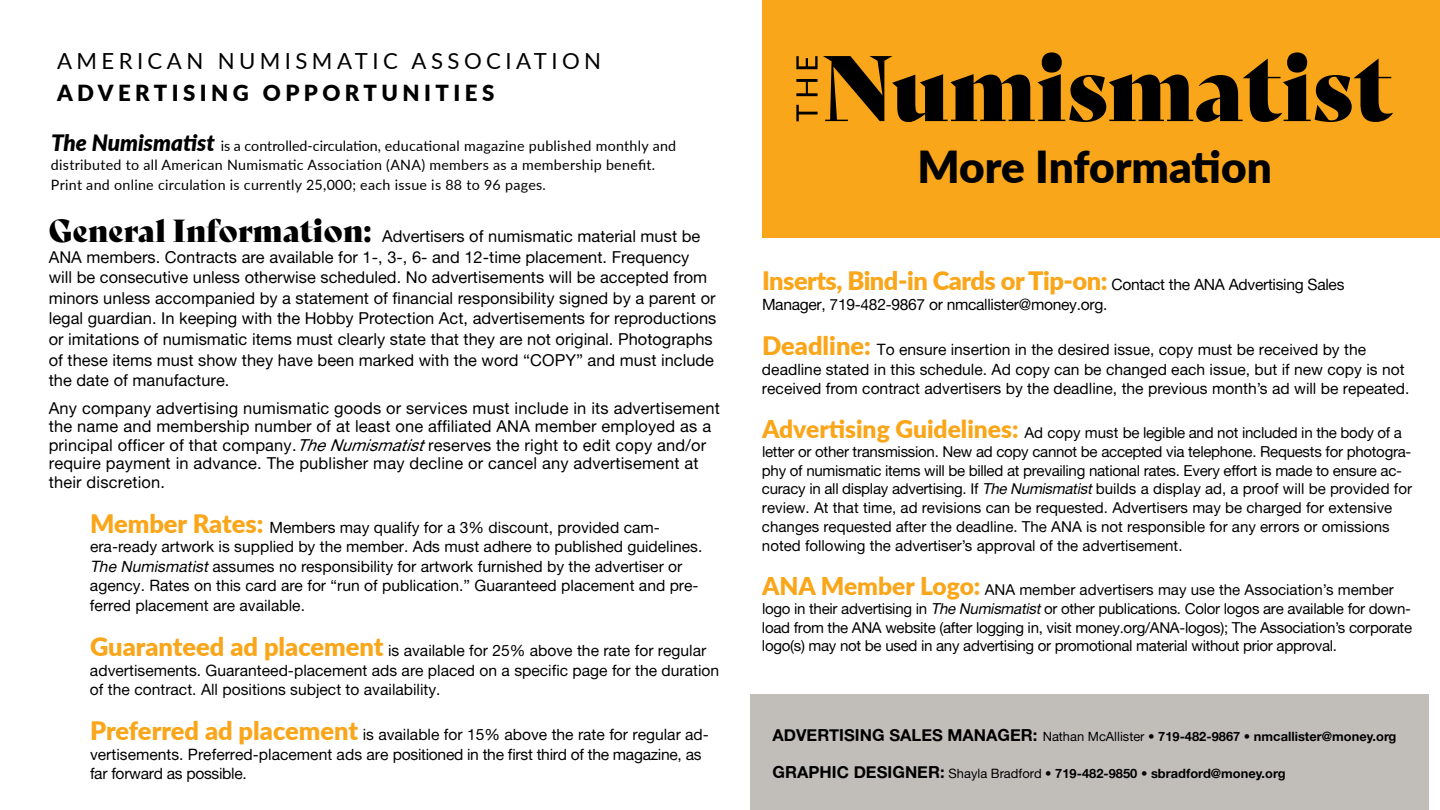
<style>
.page{position:relative;width:1440px;height:810px;background:#fff}
.page>*{position:absolute;margin:0;border:0;box-sizing:border-box;transform-origin:0 0}
.t1{font:900 44.1px "Lato";letter-spacing:-.005em;color:#000}
.t2{font:900 25.42px "Lato";letter-spacing:-.02em;color:#faa61a}
.t3{font:22.2px "Lato";letter-spacing:.2em;color:#000}
.t4{font:900 22.2px "Lato";letter-spacing:.2em;color:#000}
.t5{font:16.42px/20.5px "Alte Haas Grotesk";color:#000}
.t6{font:15.67px/19.6px "Alte Haas Grotesk";color:#000}
.t7{font:15.67px "Alte Haas Grotesk";letter-spacing:-.02em;color:#000}
.t8{font:15.15px/18.9px "Alte Haas Grotesk";color:#000}
.t9{font:15.15px/18.9px "Alte Haas Grotesk";letter-spacing:-.02em;color:#000}
.t10{font:14.25px/19.5px "Lato";letter-spacing:.02em;color:#000}
.t11{font:12.9px "Alte Haas Grotesk Bold";color:#000}
.s1{font-weight:900;font-style:italic;font-size:22.5px}
.s2{font-family:"Bely Display";font-size:31.12px}
.s3{font-style:italic}
.s4{font-family:"Lato";font-weight:900;font-size:25.42px;color:#faa61a}
.s5{font-family:"Alte Haas Grotesk";font-weight:400;font-size:15.67px;color:#000}
.s6{font-family:"Lato";font-weight:900;font-size:24.6px;color:#faa61a}
.s7{font-size:16.58px}
.s8{font-family:"Alte Haas Grotesk"}
</style>
<div class="page">
<div style="left:762px;top:0;width:678px;height:238px;background:#faa61a"></div>
<svg style="left:796px;top:52px;width:597px;height:70px"></svg>
<div style="left:750px;top:694px;width:679px;height:116px;background:#c1beba"></div>
<h3 class="t3" style="left:57px;top:45px;width:546px">AMERICAN NUMISMATIC ASSOCIATION</h3>
<h3 class="t4" style="left:57px;top:76px;width:439px">ADVERTISING OPPORTUNITIES</h3>
<p class="t10" style="left:51px;top:135px;width:627px"><span class="s1">The Numismatist</span> is a controlled-circulation, educational magazine published monthly and distributed to all American Numismatic Association (ANA) members as a membership benefit.<br>Print and online circulation is currently 25,000; each issue is 88 to 96 pages.</p>
<p class="t5" style="left:49px;top:226px;width:669px"><span class="s2">General Information:</span> Advertisers of numismatic material must be ANA members. Contracts are available for 1-, 3-, 6- and 12-time placement. Frequency will be consecutive unless otherwise scheduled. No advertisements will be accepted from minors unless accompanied by a statement of financial responsibility signed by a parent or legal guardian. In keeping with the Hobby Protection Act, advertisements for reproductions or imitations of numismatic items must clearly state that they are not original. Photographs of these items must show they have been marked with the word “COPY” and must include the date of manufacture.</p>
<p class="t5" style="left:49px;top:399px;width:673px;line-height:18.5px">Any company advertising numismatic goods or services must include in its advertisement the name and membership number of at least one affiliated ANA member employed as a principal officer of that company.<span class="s3">TheNumismatist</span>reserves the right to edit copy and/or require payment in advance. The publisher may decline or cancel any advertisement at their discretion.</p>
<p class="t6" style="left:90px;top:517px;width:614px"><span class="s4">Member Rates:</span> Members may qualify for a 3% discount, provided cam&shy;era-ready artwork is supplied by the member. Ads must adhere to published guidelines.<br><span class="s3">The Numismatist</span>assumes no responsibility for artwork furnished by the advertiser or agency. Rates on this card are for “run of publication.” Guaranteed placement and pre&shy;ferred placement are available.</p>
<p class="t6" style="left:90px;top:640px;width:631px"><span class="s4">Guaranteed ad placement</span> is available for 25% above the rate for regular advertisements. Guaranteed-placement ads are placed on a specific page for the duration of the contract. All positions subject to availability.</p>
<p class="t6" style="left:90px;top:725px;width:621px"><span class="s4">Preferred ad placement</span> is available for 15% above the rate for regular ad&shy;vertisements. Preferred-placement ads are positioned in the first third of the magazine, as far forward as possible.</p>
<h1 class="t1" style="left:918px;top:134px;width:356px">More Information</h1>
<h2 class="t2" style="left:762px;top:262px;width:584px">Inserts, Bind-in Cards or Tip-on: <span class="s5">Contact the ANA Advertising Sales</span></h2>
<p class="t7" style="left:762px;top:295px;width:347px">Manager, 719-482-9867 or nmcallister@money.org.</p>
<p class="t6" style="left:762px;top:340px;width:649px"><span class="s4">Deadline:</span> To ensure insertion in the desired issue, copy must be received by the deadline stated in this schedule. Ad copy can be changed each issue, but if new copy is not received from contract advertisers by the deadline, the previous month’s ad will be repeated.</p>
<p class="t8" style="left:762px;top:423px;width:652px"><span class="s6">Advertising Guidelines:</span> Ad copy must be legible and not included in the body of a letter or other transmission. New ad copy cannot be accepted via telephone. Requests for photogra&shy;phy of numismatic items will be billed at prevailing national rates. Every effort is made to ensure ac&shy;curacy in all display advertising. If <span class="s3">The Numismatist</span>builds a display ad, a proof will be provided for review. At that time, ad revisions can be requested. Advertisers may be charged for extensive changes requested after the deadline. The ANA is not responsible for any errors or omissions noted following the advertiser’s approval of the advertisement.</p>
<p class="t9" style="left:762px;top:580px;width:652px"><span class="s6">ANA Member Logo:</span> ANA member advertisers may use the Association’s member logo in their advertising in <span class="s3">The Numismatist</span>or other publications. Color logos are available for down&shy;load from the ANA website (after logging in, visit money.org/ANA-logos); The Association’s corporate logo(s) may not be used in any advertising or promotional material without prior approval.</p>
<p class="t11" style="left:772px;top:728px;width:626px"><span class="s7">ADVERTISING SALES MANAGER:</span> <span class="s8">Nathan McAllister •</span> 719-482-9867 • nmcallister@money.org</p>
<p class="t11" style="left:772px;top:765px;width:515px"><span class="s7">GRAPHIC DESIGNER:</span> <span class="s8">Shayla Bradford</span> • 719-482-9850 • sbradford@money.org</p>
</div>
